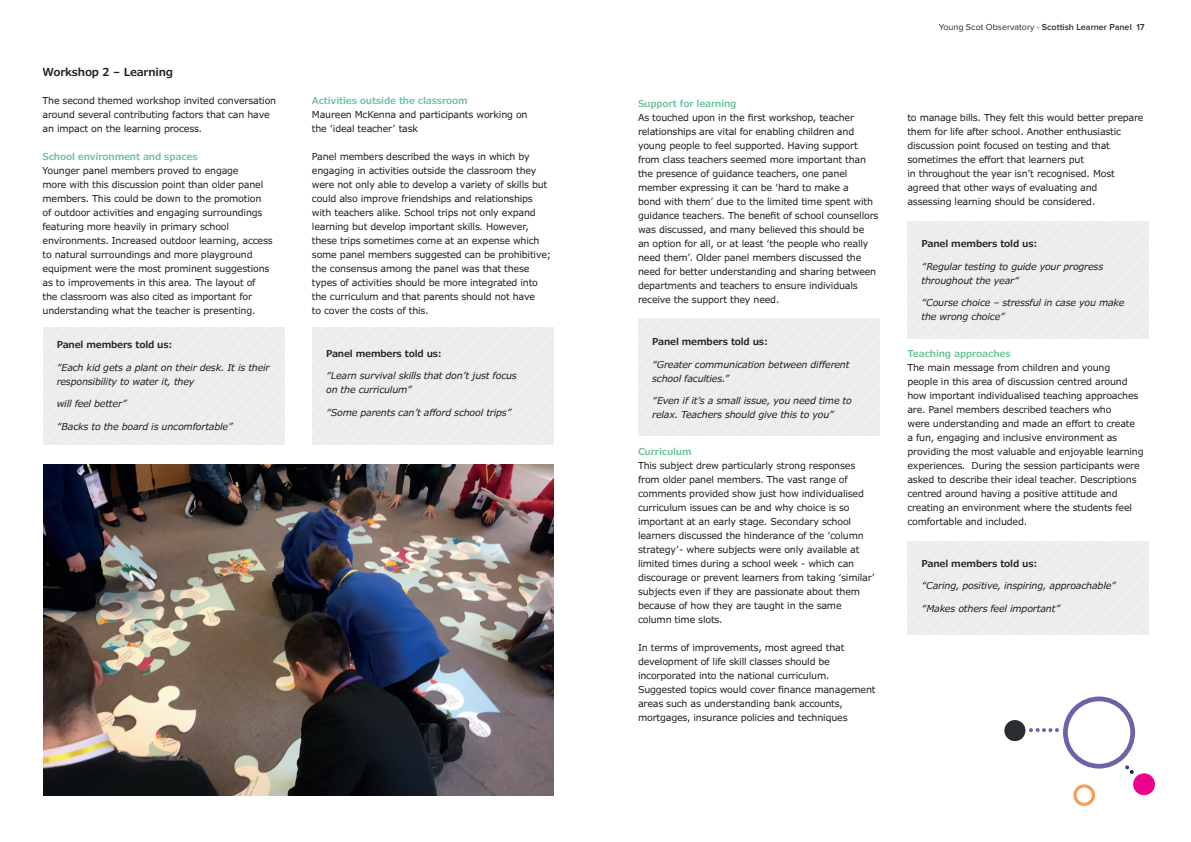
<style>
.page{position:relative;width:1191px;height:842px;background:#fff}
.page>*{position:absolute;margin:0;border:0;box-sizing:border-box;transform-origin:0 0}
.t1{font:600 11px "Verdana Pro";letter-spacing:-.02em;color:#231f20}
.t2{font:9.5px/14px "Verdana Pro";letter-spacing:-.02em;color:#231f20}
.t3{font:italic 9.5px/14px "Verdana Pro";letter-spacing:-.02em;color:#231f20}
.t4{font:600 9.5px "Verdana Pro";letter-spacing:-.02em;color:#231f20}
.t5{font:600 9.5px "Verdana Pro";letter-spacing:-.02em;color:#6bc499}
.t6{font:600 9px "Proxima Nova";color:#292c2f}
.s1{font-weight:600;color:#6bc499}
.s2{font-weight:400}
</style>
<div class="page">
<img style="left:43px;top:465px;width:511px;height:330px">
<div style="left:1004px;top:720px;width:21px;height:21px;background:#292d2f;border-radius:50%"></div>
<svg style="left:1029px;top:696px;width:126px;height:110px"></svg>
<p class="t1" style="left:43px;top:65px;width:132px">Workshop 2 – Learning</p>
<p class="t2" style="left:43px;top:94px;width:235px">The second themed workshop invited conversation around several contributing factors that can have an impact on the learning process.</p>
<p class="t5" style="left:43px;top:151px;width:157px">School environment and spaces</p>
<p class="t2" style="left:43px;top:164px;width:232px">Younger panel members proved to engage<br>more with this discussion point than older panel members. This could be down to the promotion<br>of outdoor activities and engaging surroundings featuring more heavily in primary school environments. Increased outdoor learning, access to natural surroundings and more playground equipment were the most prominent suggestions as to improvements in this area. The layout of the classroom was also cited as important for understanding what the teacher is presenting.</p>
<p class="t4" style="left:57px;top:339px;width:117px">Panel members told us:</p>
<p class="t3" style="left:57px;top:360px;width:214px">“Each kid gets a plant on their desk. It is their responsibility to water it, they</p>
<p class="t3" style="left:57px;top:397px;width:72px">will feel better”</p>
<p class="t3" style="left:57px;top:419px;width:178px">“Backs to the board is uncomfortable”</p>
<p class="t5" style="left:312px;top:95px;width:157px">Activities outside the classroom</p>
<p class="t2" style="left:312px;top:108px;width:217px">Maureen McKenna and participants working on the ‘ideal teacher’ task</p>
<p class="t2" style="left:312px;top:150px;width:241px">Panel members described the ways in which by engaging in activities outside the classroom they were not only able to develop a variety of skills but could also improve friendships and relationships with teachers alike. School trips not only expand learning but develop important skills. However, these trips sometimes come at an expense which some panel members suggested can be prohibitive; the consensus among the panel was that these types of activities should be more integrated into the curriculum and that parents should not have<br>to cover the costs of this.</p>
<p class="t4" style="left:326px;top:347px;width:117px">Panel members told us:</p>
<p class="t3" style="left:326px;top:369px;width:192px">“Learn survival skills that don’t just focus on the curriculum”</p>
<p class="t3" style="left:326px;top:405px;width:187px">“Some parents can’t afford school trips”</p>
<p class="t2" style="left:638px;top:97px;width:242px"><span class="s1">Support for learning<br></span>As touched upon in the first workshop, teacher relationships are vital for enabling children and young people to feel supported. Having support from class teachers seemed more important than the presence of guidance teachers, one panel member expressing it can be ‘hard to make a<br>bond with them’ due to the limited time spent with guidance teachers. The benefit of school counsellors was discussed, and many believed this should be<br>an option for all, or at least ‘the people who really need them’. Older panel members discussed the need for better understanding and sharing between departments and teachers to ensure individuals receive the support they need.</p>
<p class="t4" style="left:652px;top:336px;width:117px">Panel members told us:</p>
<p class="t3" style="left:652px;top:357px;width:199px">“Greater communication between different school faculties.”</p>
<p class="t3" style="left:652px;top:394px;width:201px">“Even if it’s a small issue, you need time to relax. Teachers should give this to you”</p>
<p class="t2" style="left:638px;top:444px;width:239px"><span class="s1">Curriculum<br></span>This subject drew particularly strong responses from older panel members. The vast range of comments provided show just how individualised curriculum issues can be and why choice is so important at an early stage. Secondary school learners discussed the hinderance of the ‘column strategy’- where subjects were only available at limited times during a school week - which can discourage or prevent learners from taking ‘similar’ subjects even if they are passionate about them because of how they are taught in the same column time slots.</p>
<p class="t2" style="left:638px;top:640px;width:239px">In terms of improvements, most agreed that development of life skill classes should be incorporated into the national curriculum.<br>Suggested topics would cover finance management areas such as understanding bank accounts, mortgages, insurance policies and techniques</p>
<p class="t6" style="left:939px;top:20px;width:207px"><span class="s2">Young Scot Observatory -</span> Scottish Learner Panel 17</p>
<p class="t2" style="left:907px;top:111px;width:238px">to manage bills. They felt this would better prepare them for life after school. Another enthusiastic discussion point focused on testing and that sometimes the effort that learners put<br>in throughout the year isn’t recognised. Most agreed that other ways of evaluating and assessing learning should be considered.</p>
<p class="t4" style="left:921px;top:238px;width:117px">Panel members told us:</p>
<p class="t3" style="left:921px;top:259px;width:183px">“Regular testing to guide your progress throughout the year“</p>
<p class="t3" style="left:921px;top:296px;width:204px">“Course choice – stressful in case you make the wrong choice”</p>
<p class="t2" style="left:907px;top:346px;width:238px"><span class="s1">Teaching approaches<br></span>The main message from children and young<br>people in this area of discussion centred around how important individualised teaching approaches are. Panel members described teachers who<br>were understanding and made an effort to create<br>a fun, engaging and inclusive environment as providing the most valuable and enjoyable learning experiences. During the session participants were asked to describe their ideal teacher. Descriptions centred around having a positive attitude and creating an environment where the students feel comfortable and included.</p>
<p class="t4" style="left:921px;top:557px;width:117px">Panel members told us:</p>
<p class="t3" style="left:921px;top:579px;width:196px">“Caring, positive, inspiring, approachable”</p>
<p class="t3" style="left:921px;top:602px;width:140px">“Makes others feel important”</p>
</div>
